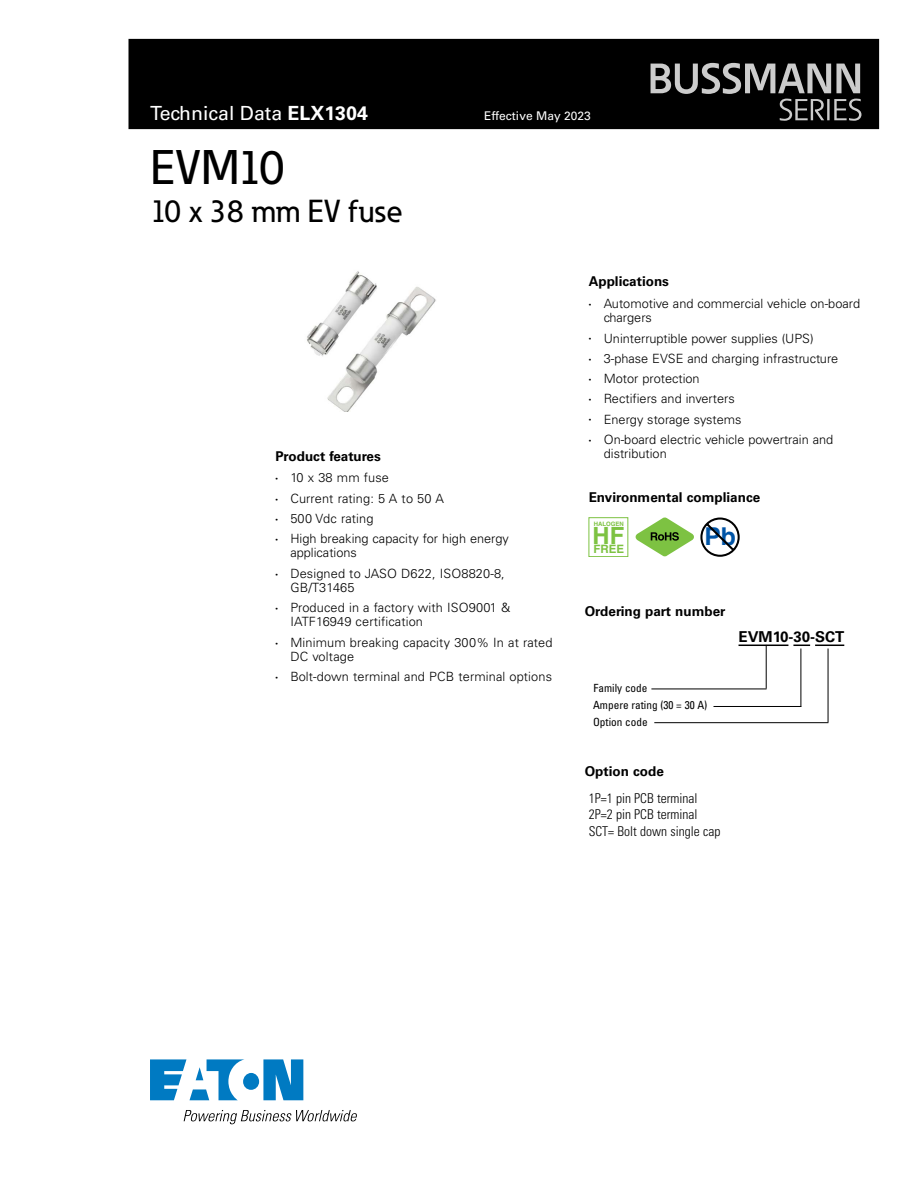
<style>
.page{position:relative;width:918px;height:1188px;background:#fff}
.page>*{position:absolute;margin:0;border:0;box-sizing:border-box;transform-origin:0 0}
.t1{font:500 48px "Eaton";letter-spacing:-.03em;color:#000}
.t2{font:500 31.5px "Eaton";color:#000}
.t3{font:700 24.6px "Helvetica";color:#0054a6}
.t4{font:700 23.7px "Helvetica";color:#7dc242}
.t5{font:19.5px "Univers LT Std";color:#fff}
.t6{font:700 15px "Univers LT Std";color:#000}
.t7{font:700 13.5px "Univers LT Std";color:#000}
.t8{font:300 condensed 13.5px/16.5px "Univers LT Std";color:#000}
.t9{font:300 12.75px/14.2px "Univers LT Std";color:#000}
.t10{font:12px "Univers LT Std";color:#fff}
.t11{font:700 11.55px "Helvetica";color:#7dc242}
.t12{font:condensed 11.25px/17px "Univers LT Std";color:#000}
.t13{font:700 6px "Helvetica";color:#7dc242}
.s1{font-weight:700}
.s2{font-family:"Myriad Pro";font-weight:400;font-size:9px}
</style>
<div class="page">
<div style="left:129px;top:39px;width:750px;height:90px;background:#000"></div>
<svg style="left:651px;top:63px;width:210px;height:58px"></svg>
<svg style="left:150px;top:1059px;width:153px;height:41px"></svg>
<svg style="left:184px;top:1110px;width:173px;height:14px"></svg>
<svg style="left:636px;top:518px;width:58px;height:38px"></svg>
<img style="left:307px;top:271px;width:129px;height:140px">
<svg style="left:700px;top:518px;width:40px;height:39px"></svg>
<hr style="left:739px;top:645px;width:49px;height:1px;background:#000">
<svg style="left:793px;top:645px;width:51px;height:1px"></svg>
<hr style="left:766px;top:645px;width:1px;height:44px;background:#000">
<hr style="left:651px;top:689px;width:116px;height:1px;background:#000">
<hr style="left:828px;top:649px;width:1px;height:73px;background:#000">
<hr style="left:654px;top:722px;width:174px;height:1px;background:#000">
<hr style="left:801px;top:649px;width:1px;height:58px;background:#000">
<hr style="left:714px;top:706px;width:87px;height:1px;background:#000">
<h3 class="t5" style="left:150px;top:102px;width:219px">Technical Data <span class="s1">ELX1304</span></h3>
<p class="t10" style="left:484px;top:109px;width:108px">Effective May 2023</p>
<h1 class="t1" style="left:150px;top:138px;width:136px">EVM10</h1>
<h2 class="t2" style="left:150px;top:191px;width:255px">10 x 38 mm EV fuse</h2>
<p class="t7" style="left:275px;top:448px;width:107px">Product features</p>
<p class="t9" style="left:275px;top:471px;width:115px"><span class="s2">•</span> 10 x 38 mm fuse</p>
<p class="t9" style="left:275px;top:491px;width:170px"><span class="s2">•</span> Current rating: 5 A to 50 A</p>
<p class="t9" style="left:275px;top:511px;width:100px"><span class="s2">•</span> 500 Vdc rating</p>
<p class="t9" style="left:290px;top:532px;width:220px;text-indent:-15px"><span class="s2">•</span> High breaking capacity for high energy applications</p>
<p class="t9" style="left:290px;top:566px;width:216px;text-indent:-15px"><span class="s2">•</span> Designed to JASO D622, ISO8820-8,<br>GB/T31465</p>
<p class="t9" style="left:290px;top:601px;width:221px;text-indent:-15px"><span class="s2">•</span> Produced in a factory with ISO9001 &amp;<br>IATF16949 certification</p>
<p class="t9" style="left:290px;top:635px;width:264px;text-indent:-15px"><span class="s2">•</span> Minimum breaking capacity 300% In at rated<br>DC voltage</p>
<p class="t9" style="left:275px;top:670px;width:278px"><span class="s2">•</span> Bolt-down terminal and PCB terminal options</p>
<p class="t7" style="left:589px;top:274px;width:82px">Applications</p>
<p class="t9" style="left:604px;top:296px;width:258px;text-indent:-15px"><span class="s2">•</span> Automotive and commercial vehicle on-board chargers</p>
<p class="t9" style="left:589px;top:331px;width:226px"><span class="s2">•</span> Uninterruptible power supplies (UPS)</p>
<p class="t9" style="left:589px;top:351px;width:251px"><span class="s2">•</span> 3-phase EVSE and charging infrastructure</p>
<p class="t9" style="left:589px;top:371px;width:112px"><span class="s2">•</span> Motor protection</p>
<p class="t9" style="left:589px;top:392px;width:148px"><span class="s2">•</span> Rectifiers and inverters</p>
<p class="t9" style="left:589px;top:412px;width:154px"><span class="s2">•</span> Energy storage systems</p>
<p class="t9" style="left:604px;top:432px;width:231px;text-indent:-15px"><span class="s2">•</span> On-board electric vehicle powertrain and distribution</p>
<p class="t7" style="left:589px;top:489px;width:173px">Environmental compliance</p>
<p class="t13" style="left:594px;top:520px;width:32px">HALOGEN</p>
<h3 class="t4" style="left:593px;top:521px;width:33px">HF</h3>
<p class="t11" style="left:593px;top:542px;width:32px">FREE</p>
<h3 class="t3" style="left:705px;top:522px;width:33px">Pb</h3>
<p class="t7" style="left:585px;top:603px;width:142px">Ordering part number</p>
<p class="t6" style="left:739px;top:628px;width:107px">EVM10-30-SCT</p>
<p class="t12" style="left:593px;top:679px;width:116px">Family code<br>Ampere rating (30 = 30 A)<br>Option code</p>
<p class="t7" style="left:585px;top:763px;width:81px">Option code</p>
<p class="t8" style="left:589px;top:790px;width:133px">1P=1 pin PCB terminal<br>2P=2 pin PCB terminal<br>SCT= Bolt down single cap</p>
</div>
